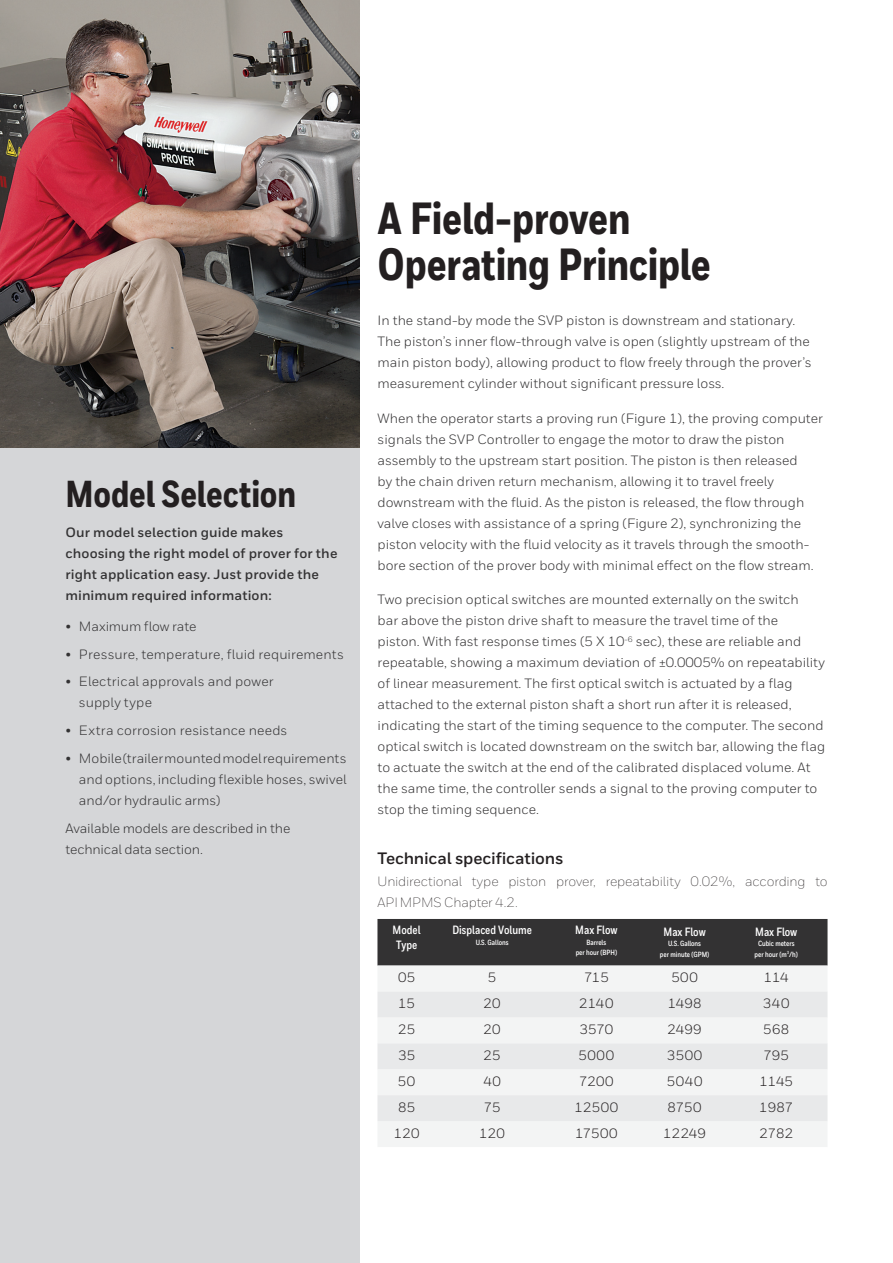
<style>
.page{position:relative;width:893px;height:1263px;background:#fff}
.page>*{position:absolute;margin:0;border:0;box-sizing:border-box;transform-origin:0 0}
.Heading_1{font:800 45px/46.5px "Honeywell Cond";letter-spacing:-.005em;color:#231f20}
.Heading_1-2{font:800 37.5px "Honeywell Cond";letter-spacing:-.005em;color:#231f20}
.Heading_2__11_15{font:700 16.5px "Honeywell Sans";letter-spacing:-.01em;color:#231f20}
.Body__9_14_pt{font:13.5px/21px "Honeywell Sans";color:#333233}
.Body__Heading__9_14{font:700 13.5px/21px "Honeywell Sans";letter-spacing:.01em;color:#333233}
.t1{font:13.5px "Honeywell Sans";letter-spacing:.015em;color:#231f20}
.Body__9_14_pt-2{font:300 13.5px/21px "Honeywell Sans";letter-spacing:-.01em;color:#231f20}
.Table__Header{font:700 12px/14.2px "Honeywell Cond";color:#fff}
.Table__Header-2{font:700 7.5px/10.5px "Honeywell Cond";color:#fff;text-align:center}
</style>
<div class="page">
<div style="left:0;top:383px;width:359px;height:880px;background:#d5d6d8"></div>
<img style="left:0;top:0;width:359px;height:447px">
<div style="left:377px;top:919px;width:450px;height:46px;background:#333233"></div>
<div style="left:377px;top:965px;width:450px;height:182px;background:#f3f4f4"></div>
<svg style="left:377px;top:991px;width:450px;height:130px;fill:#e8e9ea"></svg>
<p class="Heading_1-2" style="left:65px;top:471px;width:232px">Model Selection</p>
<p class="Body__Heading__9_14" style="left:65px;top:522px;width:274px">Our model selection guide makes choosing the right model of prover for the right application easy. Just provide the minimum required information:</p>
<p class="Body__9_14_pt" style="left:65px;top:616px;width:132px">• Maximum flow rate</p>
<p class="Body__9_14_pt" style="left:65px;top:643px;width:280px">• Pressure, temperature, fluid requirements</p>
<p class="Body__9_14_pt" style="left:79px;top:671px;width:196px;text-indent:-14px">• Electrical approvals and power supply type</p>
<p class="Body__9_14_pt" style="left:65px;top:720px;width:223px">• Extra corrosion resistance needs</p>
<p class="Body__9_14_pt" style="left:79px;top:748px;width:269px;text-align:justify;text-indent:-14px">• Mobile (trailer mounted model requirements and options, including flexible hoses, swivel and/or hydraulic arms)</p>
<p class="Body__9_14_pt" style="left:65px;top:817px;width:227px">Available models are described in the technical data section.</p>
<p class="Heading_1" style="left:378px;top:196px;width:335px">A Field-proven<br>Operating Principle</p>
<p class="Body__9_14_pt" style="left:378px;top:310px;width:436px">In the stand-by mode the SVP piston is downstream and stationary.<br>The piston’s inner flow-through valve is open (slightly upstream of the main piston body), allowing product to flow freely through the prover’s measurement cylinder without significant pressure loss.</p>
<p class="Body__9_14_pt" style="left:378px;top:407px;width:447px">When the operator starts a proving run (Figure 1), the proving computer signals the SVP Controller to engage the motor to draw the piston assembly to the upstream start position. The piston is then released<br>by the chain driven return mechanism, allowing it to travel freely downstream with the fluid. As the piston is released, the flow through valve closes with assistance of a spring (Figure 2), synchronizing the piston velocity with the fluid velocity as it travels through the smooth&shy;bore section of the prover body with minimal effect on the flow stream.</p>
<p class="Body__9_14_pt" style="left:378px;top:589px;width:449px">Two precision optical switches are mounted externally on the switch<br>bar above the piston drive shaft to measure the travel time of the<br>piston. With fast response times (5 X 10<sup>-6</sup> sec), these are reliable and repeatable, showing a maximum deviation of ±0.0005% on repeatability of linear measurement. The first optical switch is actuated by a flag attached to the external piston shaft a short run after it is released, indicating the start of the timing sequence to the computer. The second optical switch is located downstream on the switch bar, allowing the flag to actuate the switch at the end of the calibrated displaced volume. At the same time, the controller sends a signal to the proving computer to stop the timing sequence.</p>
<p class="Heading_2__11_15" style="left:378px;top:848px;width:187px">Technical specifications</p>
<p class="Body__9_14_pt-2" style="left:378px;top:871px;width:451px">Unidirectional type piston prover, repeatability 0.02%, according to<br>API MPMS Chapter 4.2.</p>
<p class="Table__Header" style="left:393px;top:923px;width:29px">Model<br>Type</p>
<p class="Table__Header" style="left:452px;top:923px;width:81px">Displaced Volume</p>
<p class="Table__Header-2" style="left:476px;top:937px;width:34px">U.S. Gallons</p>
<p class="Table__Header" style="left:575px;top:923px;width:44px">Max Flow</p>
<p class="Table__Header-2" style="left:576px;top:937px;width:43px">Barrels<br>per hour (BPH)</p>
<p class="Table__Header" style="left:663px;top:924px;width:44px">Max Flow</p>
<p class="Table__Header-2" style="left:660px;top:938px;width:51px">U.S. Gallons<br>per minute (GPM)</p>
<p class="Table__Header" style="left:755px;top:924px;width:44px">Max Flow</p>
<p class="Table__Header-2" style="left:755px;top:938px;width:45px">Cubic meters per hour (m<sup>3</sup>/h)</p>
<p class="t1" style="left:398px;top:969px;width:19px">05</p>
<p class="t1" style="left:488px;top:969px;width:10px">5</p>
<p class="t1" style="left:584px;top:969px;width:26px">715</p>
<p class="t1" style="left:671px;top:969px;width:28px">500</p>
<p class="t1" style="left:764px;top:969px;width:26px">114</p>
<p class="t1" style="left:398px;top:995px;width:18px">15</p>
<p class="t1" style="left:484px;top:995px;width:19px">20</p>
<p class="t1" style="left:579px;top:995px;width:36px">2140</p>
<p class="t1" style="left:668px;top:995px;width:35px">1498</p>
<p class="t1" style="left:763px;top:995px;width:28px">340</p>
<p class="t1" style="left:398px;top:1021px;width:19px">25</p>
<p class="t1" style="left:484px;top:1021px;width:19px">20</p>
<p class="t1" style="left:579px;top:1021px;width:36px">3570</p>
<p class="t1" style="left:667px;top:1021px;width:36px">2499</p>
<p class="t1" style="left:763px;top:1021px;width:28px">568</p>
<p class="t1" style="left:398px;top:1047px;width:19px">35</p>
<p class="t1" style="left:484px;top:1047px;width:19px">25</p>
<p class="t1" style="left:578px;top:1047px;width:37px">5000</p>
<p class="t1" style="left:667px;top:1047px;width:37px">3500</p>
<p class="t1" style="left:763px;top:1047px;width:27px">795</p>
<p class="t1" style="left:398px;top:1073px;width:19px">50</p>
<p class="t1" style="left:483px;top:1073px;width:19px">40</p>
<p class="t1" style="left:579px;top:1073px;width:36px">7200</p>
<p class="t1" style="left:667px;top:1073px;width:37px">5040</p>
<p class="t1" style="left:759px;top:1073px;width:35px">1145</p>
<p class="t1" style="left:398px;top:1099px;width:19px">85</p>
<p class="t1" style="left:484px;top:1099px;width:18px">75</p>
<p class="t1" style="left:574px;top:1099px;width:45px">12500</p>
<p class="t1" style="left:668px;top:1099px;width:36px">8750</p>
<p class="t1" style="left:759px;top:1099px;width:36px">1987</p>
<p class="t1" style="left:394px;top:1125px;width:27px">120</p>
<p class="t1" style="left:479px;top:1125px;width:27px">120</p>
<p class="t1" style="left:575px;top:1125px;width:44px">17500</p>
<p class="t1" style="left:663px;top:1125px;width:44px">12249</p>
<p class="t1" style="left:759px;top:1125px;width:35px">2782</p>
</div>
